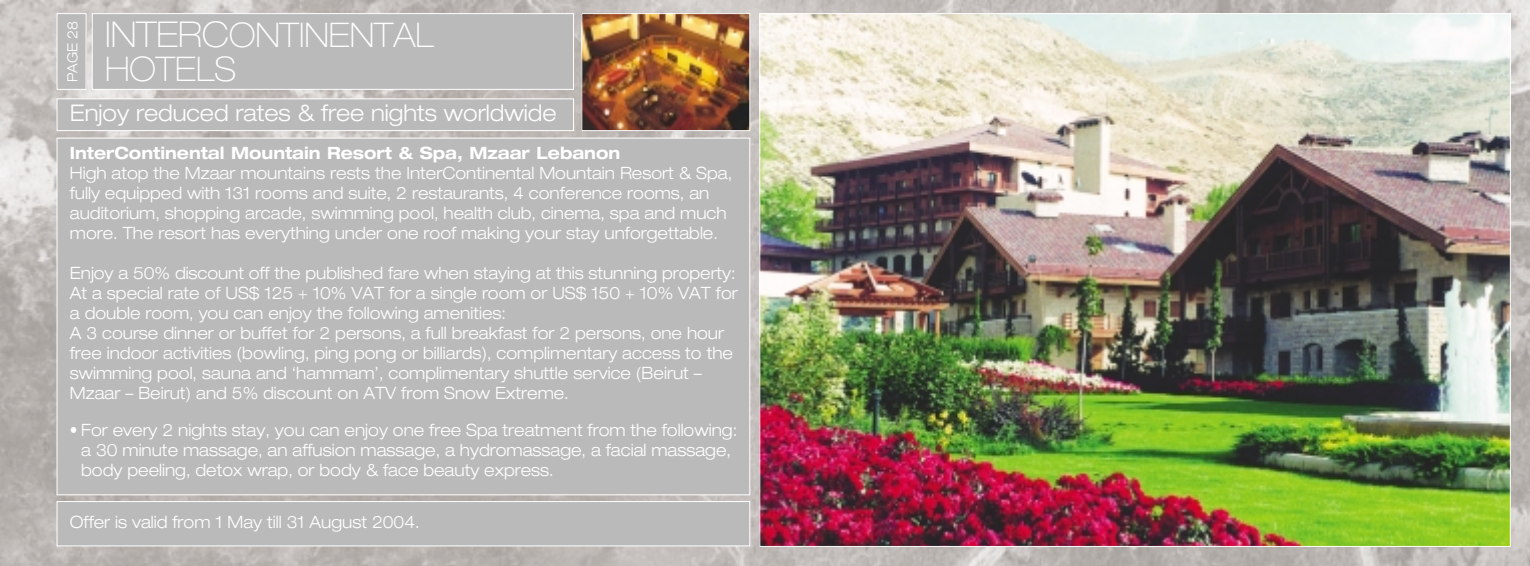
<style>
.page{position:relative;width:1530px;height:566px;background:#fff}
.page>*{position:absolute;margin:0;border:0;box-sizing:border-box;transform-origin:0 0}
.t1{font:100 expanded 34px/34px "Helvetica Neue";color:#fff;scale:.95 1}
.t2{font:300 expanded 23px "Helvetica Neue";color:#fff;scale:.95 1}
.t3{font:300 expanded 17px/20px "Helvetica Neue";color:#fff;scale:.95 1}
.t4{font:300 expanded 17px/20px "Helvetica Neue";color:#fff;scale:.9 1}
.t5{font:700 expanded 17px "Helvetica Neue";color:#fff;scale:.94 1}
.t6{font:300 expanded 14px "Helvetica Neue";color:#fff;scale:.95 1}
.s1{font-size:35.6px}
</style>
<div class="page">
<img style="left:0;top:0;width:1530px;height:566px">
<img style="left:761px;top:15px;width:748px;height:530px">
<div style="left:57px;top:99px;width:517px;height:32px;background:#bababa"></div>
<div style="left:57px;top:98px;width:517px;height:33px;border:1px solid #fff"></div>
<div style="left:57px;top:502px;width:693px;height:44px;background:#bababa"></div>
<div style="left:57px;top:501px;width:693px;height:45px;border:1px solid #fff"></div>
<div style="left:57px;top:14px;width:29px;height:75px;background:#bababa"></div>
<div style="left:57px;top:13px;width:30px;height:77px;border:1px solid #fff"></div>
<div style="left:92px;top:14px;width:482px;height:75px;background:#bababa"></div>
<div style="left:92px;top:13px;width:482px;height:77px;border:1px solid #fff"></div>
<img style="left:583px;top:15px;width:165px;height:114px">
<div style="left:581px;top:13px;width:169px;height:118px;border:1px solid #fff"></div>
<div style="left:57px;top:138px;width:693px;height:357px;background:#bababa"></div>
<p class="t6" style="left:67px;top:82px;width:66px;rotate:-90deg">PAGE 28</p>
<h1 class="t1" style="left:105px;top:21px;width:348px"><span class="s1">INTERC</span>ONTINENTAL<br>HOTELS</h1>
<h2 class="t2" style="left:70px;top:104px;width:514px">Enjoy reduced rates &amp; free nights worldwide</h2>
<p class="t5" style="left:70px;top:146px;width:587px">InterContinental Mountain Resort &amp; Spa, Mzaar Lebanon</p>
<p class="t3" style="left:70px;top:164px;width:699px">High atop the Mzaar mountains rests the InterContinental Mountain Resort &amp; Spa, fully equipped with 131 rooms and suite, 2 restaurants, 4 conference rooms, an auditorium, shopping arcade, swimming pool, health club, cinema, spa and much more. The resort has everything under one roof making your stay unforgettable.</p>
<p class="t3" style="left:70px;top:264px;width:705px">Enjoy a 50% discount off the published fare when staying at this stunning property:<br>At a special rate of US$ 125 + 10% VAT for a single room or US$ 150 + 10% VAT for a double room, you can enjoy the following amenities:<br>A 3 course dinner or buffet for 2 persons, a full breakfast for 2 persons, one hour free indoor activities (bowling, ping pong or billiards), complimentary access to the swimming pool, sauna and ‘hammam’, complimentary shuttle service (Beirut – Mzaar – Beirut) and 5% discount on ATV from Snow Extreme.</p>
<p class="t4" style="left:81px;top:422px;width:730px;text-indent:-11px">• For every 2 nights stay, you can enjoy one free Spa treatment from the following: a 30 minute massage, an affusion massage, a hydromassage, a facial massage, body peeling, detox wrap, or body &amp; face beauty express.</p>
<p class="t3" style="left:70px;top:514px;width:370px">Offer is valid from 1 May till 31 August 2004.</p>
</div>
